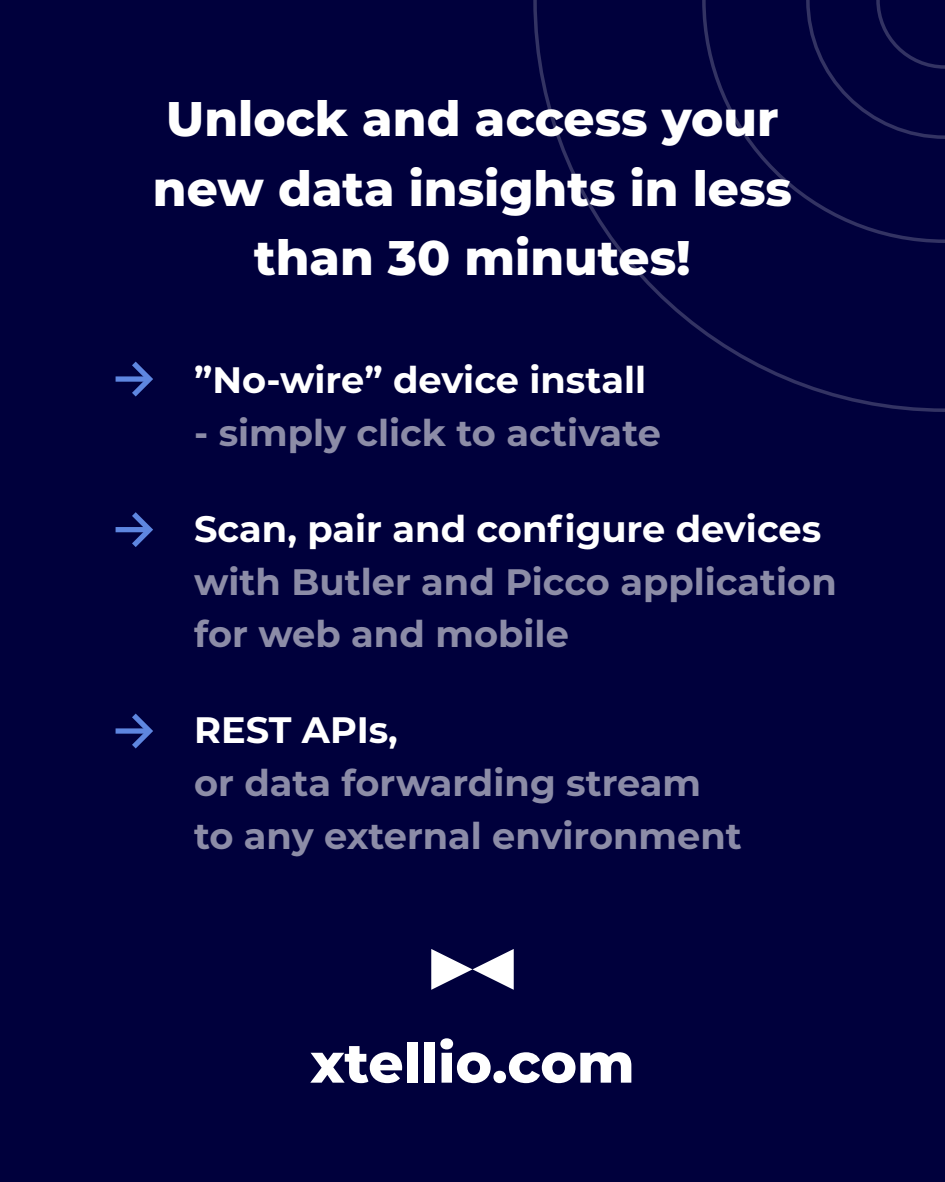
<style>
.page{position:relative;width:945px;height:1182px;background:#fff}
.page>*{position:absolute;margin:0;border:0;box-sizing:border-box;transform-origin:0 0}
.Overskrift{font:800 55.12px "Montserrat";color:#fff}
.Overskrift-2{font:800 48.48px "Montserrat";color:#fff}
.Brødtekst{font:700 36.75px/52.5px "Montserrat";color:#8c8ca7}
.Brødtekst-2{font:700 36.75px "Montserrat";color:#fff}
.s1{color:#fff}
</style>
<div class="page">
<div style="left:0;top:0;width:945px;height:1181px;background:#00003c"></div>
<svg style="left:431px;top:949px;width:83px;height:40px"></svg>
<svg style="left:533px;top:0;width:412px;height:412px"></svg>
<svg style="left:806px;top:0;width:139px;height:139px"></svg>
<svg style="left:126px;top:361px;width:27px;height:36px"></svg>
<div style="left:116px;top:376px;width:34px;height:5px;background:#5e86e0"></div>
<svg style="left:126px;top:512px;width:27px;height:35px"></svg>
<div style="left:116px;top:527px;width:34px;height:5px;background:#5e86e0"></div>
<svg style="left:126px;top:713px;width:27px;height:36px"></svg>
<div style="left:116px;top:728px;width:34px;height:5px;background:#5e86e0"></div>
<p class="Overskrift-2" style="left:166px;top:83px;width:614px">Unlock and access your</p>
<p class="Overskrift-2" style="left:153px;top:153px;width:641px">new data insights in less</p>
<p class="Overskrift-2" style="left:254px;top:222px;width:438px">than 30 minutes!</p>
<p class="Brødtekst-2" style="left:194px;top:353px;width:454px">”No-wire” device install</p>
<p class="Brødtekst" style="left:194px;top:404px;width:468px">- simply click to activate</p>
<p class="Brødtekst" style="left:194px;top:501px;width:644px"><span class="s1">Scan, pair and configure devices </span>with Butler and Picco application for web and mobile</p>
<p class="Brødtekst" style="left:194px;top:702px;width:549px"><span class="s1">REST APIs,<br></span>or data forwarding stream to any external environment</p>
<p class="Overskrift" style="left:310px;top:1022px;width:326px">xtellio.com</p>
</div>
